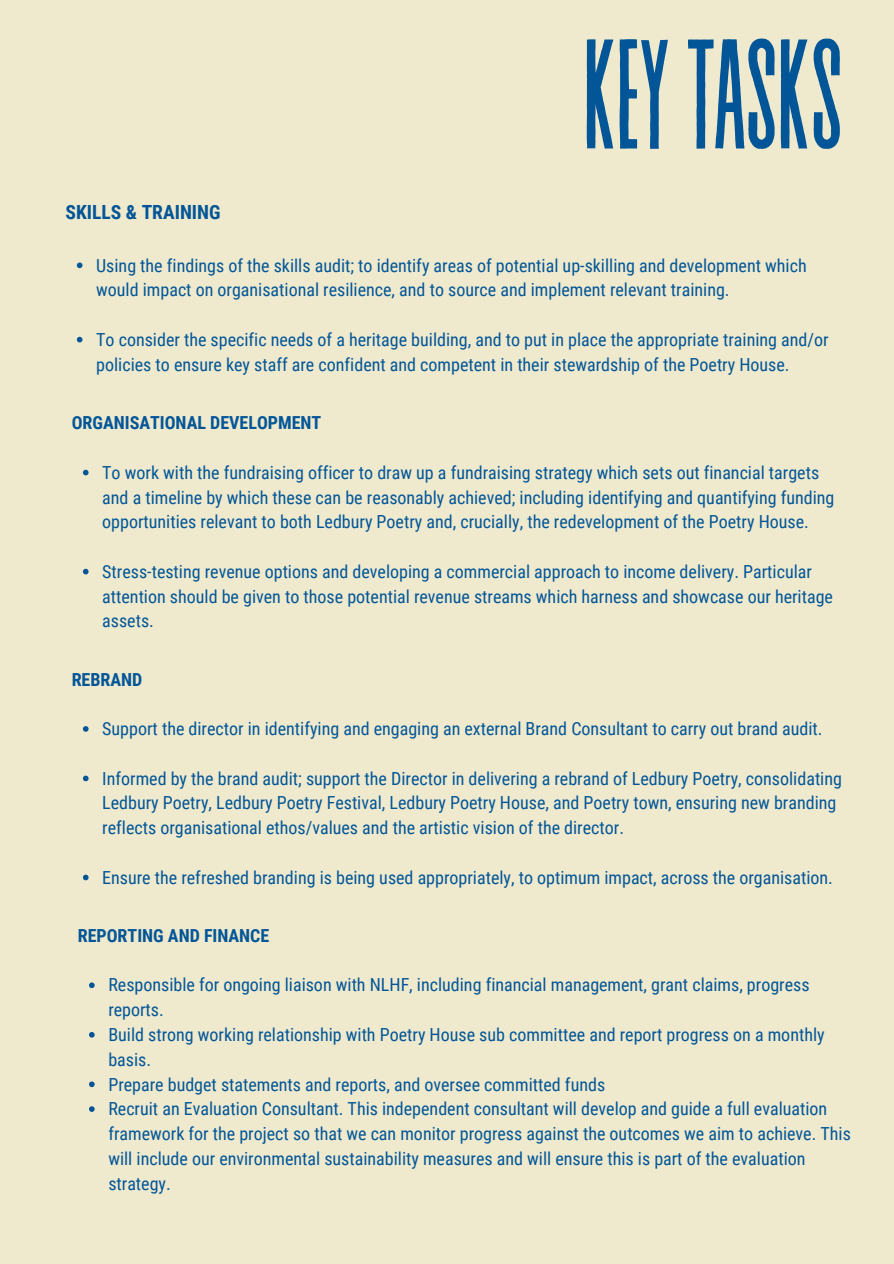
<style>
.page{position:relative;width:894px;height:1264px;background:#fff}
.page>*{position:absolute;margin:0;border:0;box-sizing:border-box;transform-origin:0 0}
.t1{font:155.55px "Revive 80 Tall";letter-spacing:-.03em;color:#025697}
.t2{font:700 19.5px "Roboto Condensed";color:#025697}
.t3{font:18px/24.8px "Roboto Condensed";color:#025697}
.t4{font:700 18px "Roboto Condensed";color:#025697}
</style>
<div class="page">
<div style="left:0;top:0;width:893px;height:1263px;background:#efe9ce"></div>
<svg style="left:77px;top:262px;width:5px;height:6px"></svg>
<svg style="left:77px;top:337px;width:5px;height:5px"></svg>
<svg style="left:83px;top:470px;width:5px;height:5px"></svg>
<svg style="left:83px;top:569px;width:5px;height:5px"></svg>
<svg style="left:83px;top:726px;width:5px;height:5px"></svg>
<svg style="left:83px;top:775px;width:5px;height:6px"></svg>
<svg style="left:83px;top:874px;width:5px;height:6px"></svg>
<svg style="left:89px;top:982px;width:6px;height:6px"></svg>
<svg style="left:89px;top:1032px;width:6px;height:5px"></svg>
<svg style="left:89px;top:1081px;width:6px;height:6px"></svg>
<svg style="left:89px;top:1106px;width:6px;height:5px"></svg>
<p class="t1" style="left:581px;top:15px;width:265px">KEYTASKS</p>
<h1 class="t2" style="left:66px;top:200px;width:156px">SKILLS &amp; TRAINING</h1>
<h2 class="t3" style="left:96px;top:253px;width:711px">Using the findings of the skills audit; to identify areas of potential up-skilling and development which would impact on organisational resilience, and to source and implement relevant training.</h2>
<p class="t3" style="left:96px;top:327px;width:733px">To consider the specific needs of a heritage building, and to put in place the appropriate training and/or policies to ensure key staff are confident and competent in their stewardship of the Poetry House.</p>
<h2 class="t4" style="left:72px;top:412px;width:251px">ORGANISATIONAL DEVELOPMENT</h2>
<p class="t3" style="left:102px;top:460px;width:733px">To work with the fundraising officer to draw up a fundraising strategy which sets out financial targets and a timeline by which these can be reasonably achieved; including identifying and quantifying funding opportunities relevant to both Ledbury Poetry and, crucially, the redevelopment of the Poetry House.</p>
<p class="t3" style="left:102px;top:559px;width:732px">Stress-testing revenue options and developing a commercial approach to income delivery. Particular attention should be given to those potential revenue streams which harness and showcase our heritage assets.</p>
<h2 class="t4" style="left:72px;top:669px;width:72px">REBRAND</h2>
<p class="t3" style="left:102px;top:716px;width:721px">Support the director in identifying and engaging an external Brand Consultant to carry out brand audit.</p>
<p class="t3" style="left:102px;top:766px;width:741px">Informed by the brand audit; support the Director in delivering a rebrand of Ledbury Poetry, consolidating<br>Ledbury Poetry, Ledbury Poetry Festival, Ledbury Poetry House, and Poetry town, ensuring new branding reflects organisational ethos/values and the artistic vision of the director.</p>
<p class="t3" style="left:102px;top:865px;width:732px">Ensure the refreshed branding is being used appropriately, to optimum impact, across the organisation.</p>
<h2 class="t4" style="left:78px;top:925px;width:193px">REPORTING AND FINANCE</h2>
<p class="t3" style="left:108px;top:972px;width:702px">Responsible for ongoing liaison with NLHF, including financial management, grant claims, progress reports.</p>
<p class="t3" style="left:108px;top:1022px;width:717px">Build strong working relationship with Poetry House sub committee and report progress on a monthly basis.</p>
<p class="t3" style="left:108px;top:1071px;width:498px">Prepare budget statements and reports, and oversee committed funds</p>
<p class="t3" style="left:108px;top:1096px;width:743px">Recruit an Evaluation Consultant. This independent consultant will develop and guide a full evaluation framework for the project so that we can monitor progress against the outcomes we aim to achieve. This will include our environmental sustainability measures and will ensure this is part of the evaluation strategy.</p>
</div>
